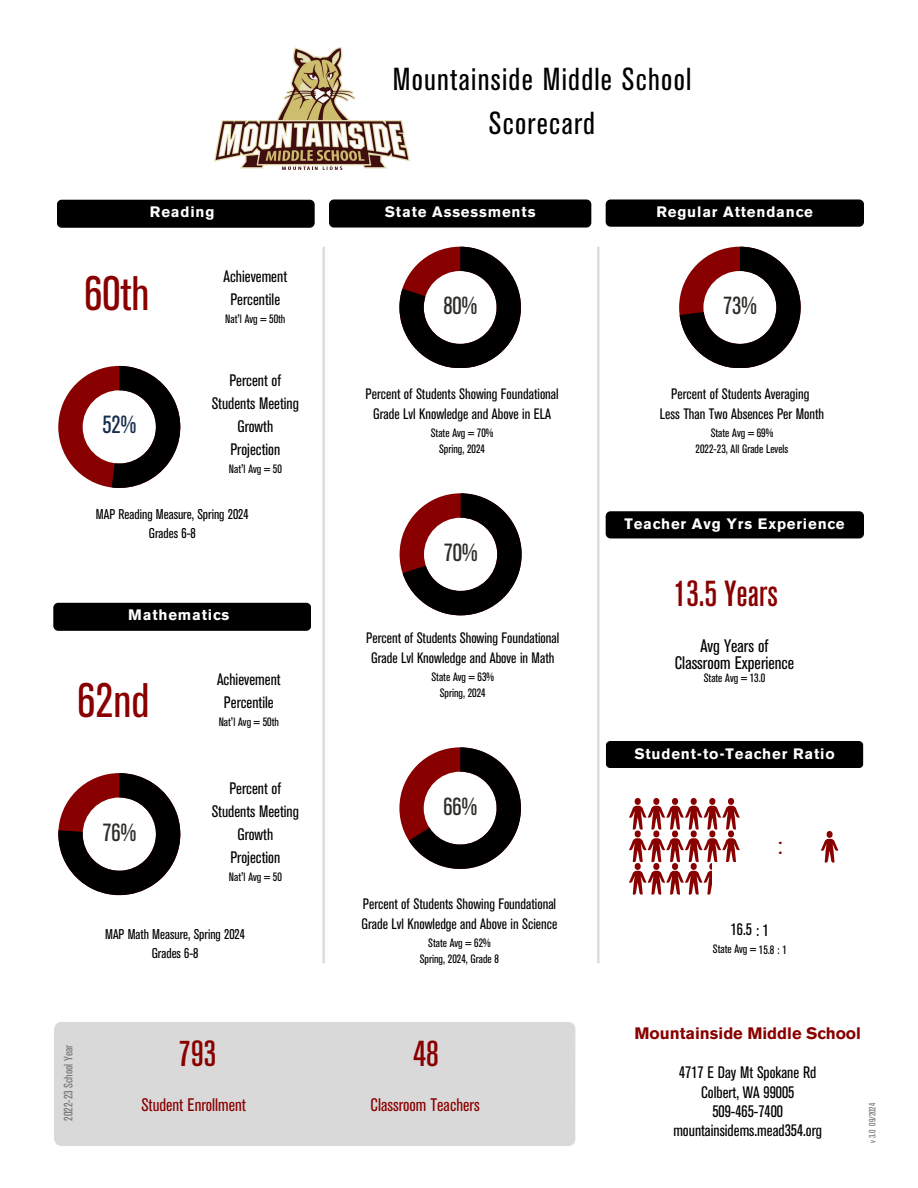
<style>
.page{position:relative;width:918px;height:1188px;background:#fff}
.page>*{position:absolute;margin:0;border:0;box-sizing:border-box;transform-origin:0 0}
.t1{font:condensed 48px "Akzidenz Grotesk BE";color:#890000}
.t2{font:500 condensed 36px "Akzidenz Grotesk BE";color:#890000}
.t3{font:condensed 31.5px/43.8px "Akzidenz Grotesk BE";letter-spacing:.04em;color:#000;text-align:center}
.t4{font:condensed 24.6px "Akzidenz Grotesk BE";color:#2b2d27}
.t5{font:condensed 24.6px "Akzidenz Grotesk BE";color:#172e4e}
.t6{font:condensed 24.45px "Akzidenz Grotesk BE";color:#2b2d27}
.t7{font:22.5px "Canva Sans";color:#890000}
.t8{font:condensed 18px "Akzidenz Grotesk BE";color:#890000}
.t9{font:condensed 18px/17px "Akzidenz Grotesk BE";color:#000;text-align:center}
.t10{font:condensed 16.5px/23px "Akzidenz Grotesk BE";color:#000;text-align:center}
.t11{font:700 16.5px "Akzidenz Grotesk BE";color:#890000}
.t12{font:condensed 15px/20px "Akzidenz Grotesk BE";color:#000;text-align:center}
.t13{font:700 15px "Akzidenz Grotesk BE";letter-spacing:.055em;color:#fff}
.t14{font:condensed 14.1px "Akzidenz Grotesk BE";color:#000}
.t15{font:condensed 12px "Akzidenz Grotesk BE";color:#000}
.t16{font:condensed 12px "Akzidenz Grotesk BE";color:#737373}
.t17{font:condensed 9px "Akzidenz Grotesk BE";color:#737373}
</style>
<div class="page">
<div style="left:57px;top:200px;width:258px;height:28px;background:#000;border-radius:5px"></div>
<hr style="left:323px;top:247px;width:2px;height:716px;background:#d9d9d9">
<div style="left:329px;top:199px;width:262px;height:29px;background:#000;border-radius:5px"></div>
<div style="left:606px;top:199px;width:258px;height:28px;background:#000;border-radius:5px"></div>
<svg style="left:58px;top:366px;width:122px;height:122px"></svg>
<div style="left:606px;top:511px;width:258px;height:27px;background:#000;border-radius:5px"></div>
<svg style="left:399px;top:247px;width:122px;height:121px"></svg>
<svg style="left:400px;top:493px;width:122px;height:122px"></svg>
<div style="left:53px;top:603px;width:258px;height:28px;background:#000;border-radius:5px"></div>
<svg style="left:58px;top:773px;width:122px;height:122px"></svg>
<svg style="left:399px;top:747px;width:122px;height:122px"></svg>
<div style="left:606px;top:741px;width:258px;height:27px;background:#000;border-radius:5px"></div>
<div style="left:54px;top:1022px;width:522px;height:124px;background:#d9d9d9;border-radius:8px"></div>
<hr style="left:597px;top:247px;width:2px;height:716px;background:#d9d9d9">
<svg style="left:629px;top:798px;width:92px;height:32px"></svg>
<svg style="left:704px;top:863px;width:8px;height:32px"></svg>
<svg style="left:821px;top:831px;width:17px;height:32px"></svg>
<svg style="left:679px;top:247px;width:122px;height:121px"></svg>
<img style="left:215px;top:48px;width:195px;height:121px">
<h3 class="t13" style="left:150px;top:206px;width:66px">Reading</h3>
<p class="t1" style="left:85px;top:276px;width:66px">60th</p>
<p class="t10" style="left:224px;top:266px;width:65px">Achievement<br>Percentile</p>
<p class="t15" style="left:225px;top:314px;width:62px">Nat'l Avg = 50th</p>
<h3 class="t5" style="left:102px;top:416px;width:35px">52%</h3>
<h5 class="t10" style="left:212px;top:371px;width:89px">Percent of<br>Students Meeting<br>Growth<br>Projection</h5>
<h5 class="t15" style="left:229px;top:465px;width:54px">Nat'l Avg = 50</h5>
<h6 class="t14" style="left:96px;top:509px;width:154px">MAP Reading Measure, Spring 2024</h6>
<h1 class="t14" style="left:149px;top:528px;width:48px">Grades 6-8</h1>
<p class="t13" style="left:128px;top:609px;width:103px">Mathematics</p>
<p class="t1" style="left:78px;top:683px;width:73px">62nd</p>
<h3 class="t4" style="left:102px;top:823px;width:35px">76%</h3>
<p class="t10" style="left:217px;top:669px;width:65px">Achievement<br>Percentile</p>
<p class="t15" style="left:219px;top:717px;width:62px">Nat'l Avg = 50th</p>
<p class="t10" style="left:212px;top:778px;width:89px">Percent of<br>Students Meeting<br>Growth<br>Projection</p>
<p class="t15" style="left:229px;top:872px;width:54px">Nat'l Avg = 50</p>
<h5 class="t16" style="left:64px;top:1121px;width:78px;rotate:-90deg">2022-23 School Year</h5>
<p class="t14" style="left:105px;top:929px;width:141px">MAP Math Measure, Spring 2024</p>
<p class="t14" style="left:152px;top:948px;width:48px">Grades 6-8</p>
<h6 class="t2" style="left:178px;top:1041px;width:40px">793</h6>
<h5 class="t8" style="left:141px;top:1099px;width:106px">Student Enrollment</h5>
<h6 class="t3" style="left:393px;top:60px;width:300px">Mountainside Middle School<br>Scorecard</h6>
<h1 class="t13" style="left:385px;top:207px;width:152px">State Assessments</h1>
<h5 class="t13" style="left:656px;top:207px;width:158px">Regular Attendance</h5>
<h3 class="t6" style="left:443px;top:297px;width:35px">80%</h3>
<h5 class="t12" style="left:366px;top:385px;width:195px">Percent of Students Showing Foundational<br>Grade Lvl Knowledge and Above in ELA</h5>
<h5 class="t15" style="left:431px;top:428px;width:64px">State Avg = 70%</h5>
<p class="t15" style="left:439px;top:444px;width:48px">Spring, 2024</p>
<h3 class="t4" style="left:444px;top:543px;width:35px">70%</h3>
<p class="t12" style="left:366px;top:629px;width:195px">Percent of Students Showing Foundational<br>Grade Lvl Knowledge and Above in Math</p>
<h6 class="t15" style="left:432px;top:673px;width:64px">State Avg = 63%</h6>
<p class="t15" style="left:440px;top:689px;width:48px">Spring, 2024</p>
<h3 class="t6" style="left:443px;top:797px;width:35px">66%</h3>
<p class="t12" style="left:362px;top:895px;width:197px;text-align:left">Percent of Students Showing Foundational<br>Grade Lvl Knowledge and Above in Science</p>
<h6 class="t15" style="left:428px;top:939px;width:64px">State Avg = 62%</h6>
<p class="t15" style="left:420px;top:955px;width:81px">Spring, 2024, Grade 8</p>
<p class="t2" style="left:414px;top:1041px;width:27px">48</p>
<p class="t8" style="left:371px;top:1099px;width:111px">Classroom Teachers</p>
<h3 class="t6" style="left:723px;top:297px;width:35px">73%</h3>
<p class="t12" style="left:671px;top:385px;width:139px">Percent of Students Averaging</p>
<h5 class="t12" style="left:660px;top:405px;width:166px">Less Than Two Absences Per Month</h5>
<p class="t15" style="left:711px;top:428px;width:64px">State Avg = 69%</p>
<p class="t15" style="left:696px;top:444px;width:94px">2022-23, All Grade Levels</p>
<p class="t13" style="left:624px;top:518px;width:222px">Teacher Avg Yrs Experience</p>
<h2 class="t2" style="left:674px;top:581px;width:106px">13.5 Years</h2>
<p class="t9" style="left:675px;top:639px;width:121px">Avg Years of<br>Classroom Experience</p>
<p class="t15" style="left:704px;top:674px;width:63px">State Avg = 13.0</p>
<p class="t13" style="left:634px;top:748px;width:202px">Student-to-Teacher Ratio</p>
<h5 class="t7" style="left:778px;top:830px;width:7px">:</h5>
<p class="t10" style="left:731px;top:920px;width:40px">16.5 : 1</p>
<p class="t15" style="left:713px;top:945px;width:75px">State Avg = 15.8 : 1</p>
<p class="t11" style="left:634px;top:1027px;width:228px">Mountainside Middle School</p>
<h6 class="t10" style="left:679px;top:1062px;width:139px">4717 E Day Mt Spokane Rd</h6>
<h2 class="t10" style="left:673px;top:1083px;width:150px;line-height:19.2px">Colbert, WA 99005<br>509-465-7400 mountainsidems.mead354.org</h2>
<p class="t17" style="left:869px;top:1143px;width:42px;rotate:-90deg">v 3.0 09/2024</p>
</div>
